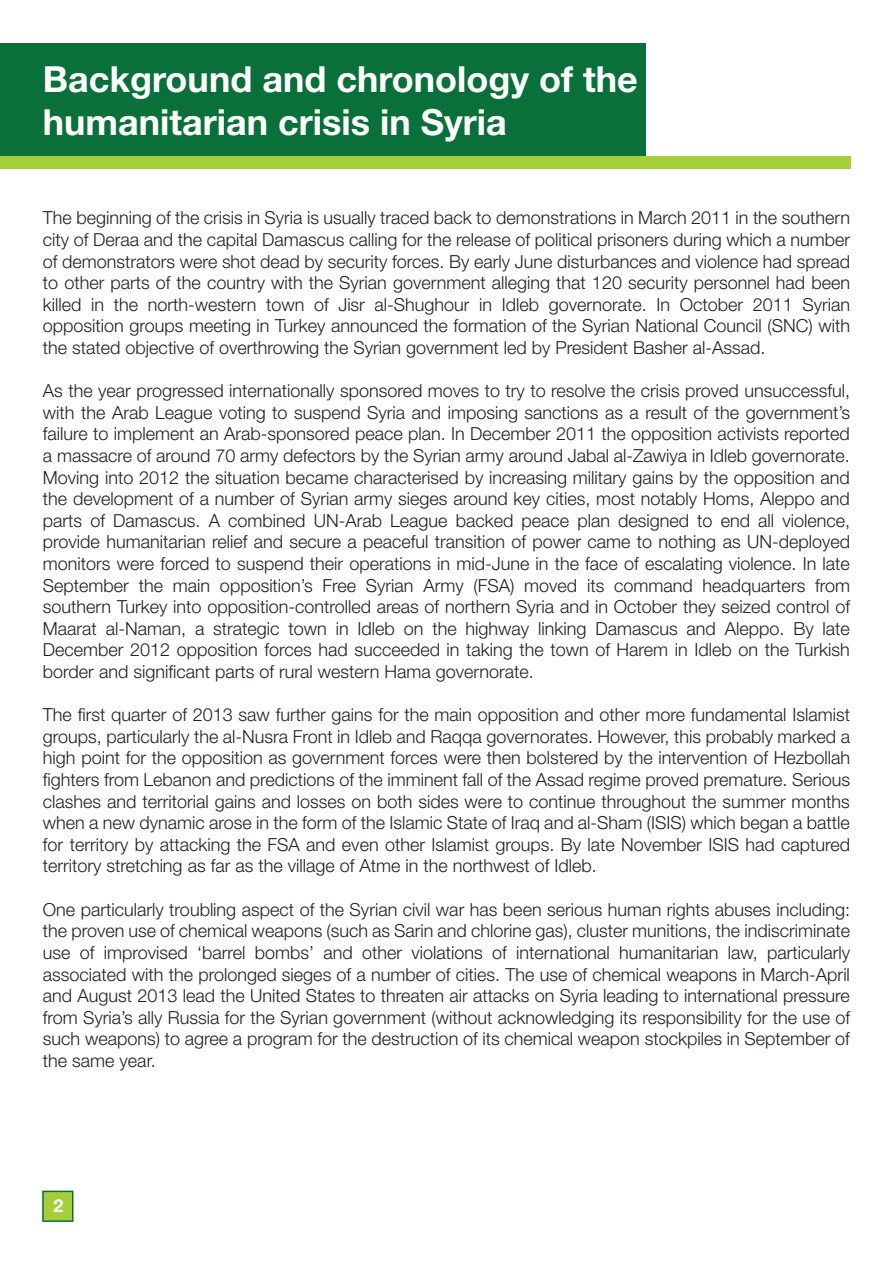
<style>
.page{position:relative;width:893px;height:1263px;background:#fff}
.page>*{position:absolute;margin:0;border:0;box-sizing:border-box;transform-origin:0 0}
.t1{font:700 36px/43.2px "Helvetica Neue LT Std";color:#fff}
.t2{font:300 18px/21.6px "Helvetica Neue LT Std";color:#231f20;text-align:justify}
.t3{font:700 18px "Helvetica Neue LT Std";color:#fff}
</style>
<div class="page">
<div style="left:0;top:156px;width:851px;height:12px;background:#a5ce39"></div>
<div style="left:0;top:43px;width:646px;height:113px;background:#0a703a"></div>
<div style="left:42px;top:1190px;width:31px;height:32px;background:#a5ce39;border:2px solid #0a703a"></div>
<h1 class="t1" style="left:43px;top:56px;width:596px">Background and chronology of the humanitarian crisis in Syria</h1>
<p class="t2" style="left:43px;top:207px;width:809px">The beginning of the crisis in Syria is usually traced back to demonstrations in March 2011 in the southern city of Deraa and the capital Damascus calling for the release of political prisoners during which a number of demonstrators were shot dead by security forces. By early June disturbances and violence had spread to other parts of the country with the Syrian government alleging that 120 security personnel had been killed in the north-western town of Jisr al-Shughour in Idleb governorate. In October 2011 Syrian opposition groups meeting in Turkey announced the formation of the Syrian National Council (SNC) with the stated objective of overthrowing the Syrian government led by President Basher al-Assad.</p>
<p class="t2" style="left:43px;top:380px;width:809px">As the year progressed internationally sponsored moves to try to resolve the crisis proved unsuccessful, with the Arab League voting to suspend Syria and imposing sanctions as a result of the government’s failure to implement an Arab-sponsored peace plan. In December 2011 the opposition activists reported a massacre of around 70 army defectors by the Syrian army around Jabal al-Zawiya in Idleb governorate.<br>Moving into 2012 the situation became characterised by increasing military gains by the opposition and the development of a number of Syrian army sieges around key cities, most notably Homs, Aleppo and parts of Damascus. A combined UN-Arab League backed peace plan designed to end all violence, provide humanitarian relief and secure a peaceful transition of power came to nothing as UN-deployed monitors were forced to suspend their operations in mid-June in the face of escalating violence. In late September the main opposition’s Free Syrian Army (FSA) moved its command headquarters from southern Turkey into opposition-controlled areas of northern Syria and in October they seized control of Maarat al-Naman, a strategic town in Idleb on the highway linking Damascus and Aleppo. By late December 2012 opposition forces had succeeded in taking the town of Harem in Idleb on the Turkish border and significant parts of rural western Hama governorate.</p>
<p class="t2" style="left:43px;top:704px;width:809px">The first quarter of 2013 saw further gains for the main opposition and other more fundamental Islamist groups, particularly the al-Nusra Front in Idleb and Raqqa governorates. However, this probably marked a high point for the opposition as government forces were then bolstered by the intervention of Hezbollah fighters from Lebanon and predictions of the imminent fall of the Assad regime proved premature. Serious clashes and territorial gains and losses on both sides were to continue throughout the summer months when a new dynamic arose in the form of the Islamic State of Iraq and al-Sham (ISIS) which began a battle for territory by attacking the FSA and even other Islamist groups. By late November ISIS had captured territory stretching as far as the village of Atme in the northwest of Idleb.</p>
<p class="t2" style="left:43px;top:898px;width:809px">One particularly troubling aspect of the Syrian civil war has been serious human rights abuses including: the proven use of chemical weapons (such as Sarin and chlorine gas), cluster munitions, the indiscriminate use of improvised ‘barrel bombs’ and other violations of international humanitarian law, particularly associated with the prolonged sieges of a number of cities. The use of chemical weapons in March-April and August 2013 lead the United States to threaten air attacks on Syria leading to international pressure from Syria’s ally Russia for the Syrian government (without acknowledging its responsibility for the use of such weapons) to agree a program for the destruction of its chemical weapon stockpiles in September of the same year.</p>
<p class="t3" style="left:53px;top:1194px;width:12px">2</p>
</div>
